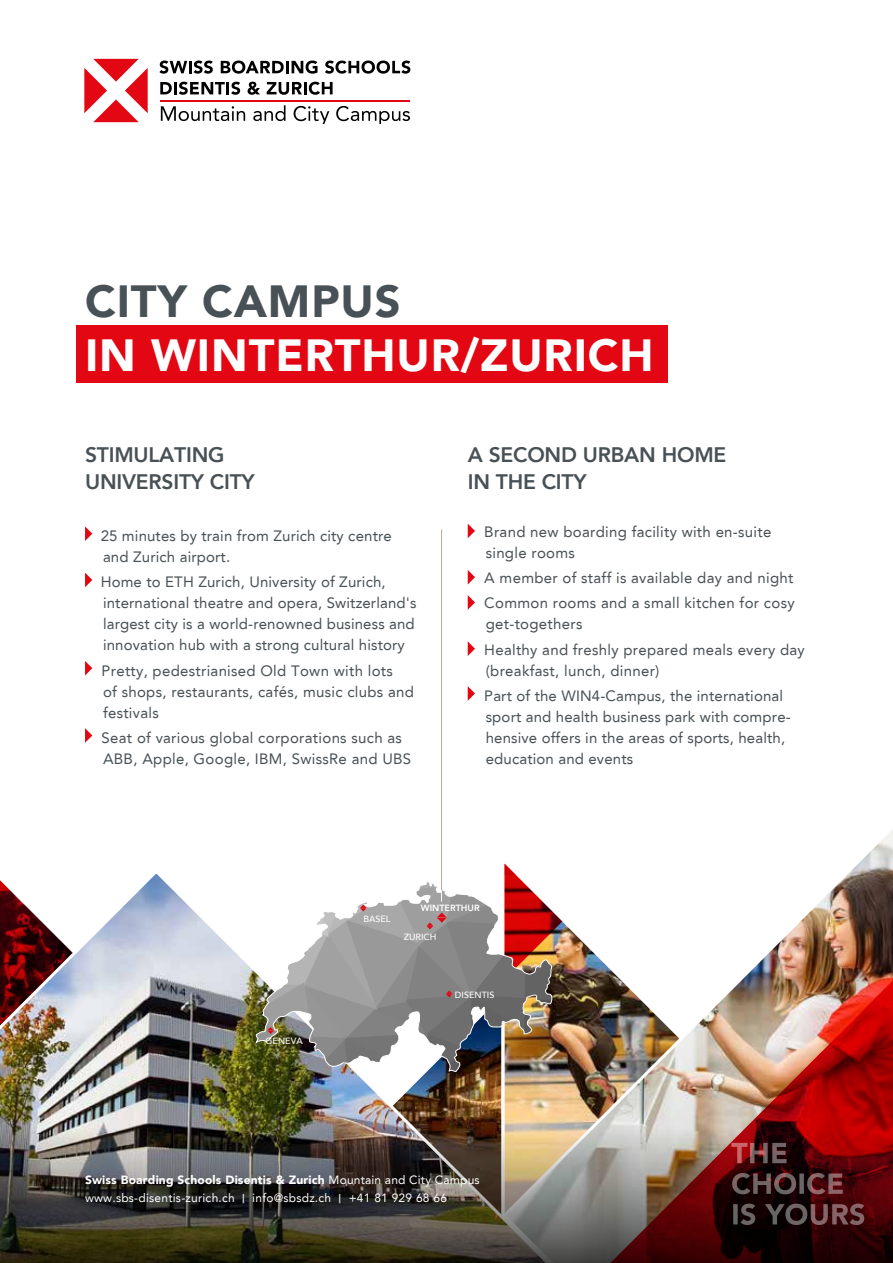
<style>
.page{position:relative;width:893px;height:1263px;background:#fff}
.page>*{position:absolute;margin:0;border:0;box-sizing:border-box;transform-origin:0 0}
.t1{font:45px "KSD Avenir Black";letter-spacing:.02em;color:#fff}
.t2{font:45px "KSD Avenir Black";letter-spacing:.02em;color:#485156}
.t3{font:21px/27px "KSD Avenir Heavy";letter-spacing:-.01em;color:#485156}
.t4{font:15px/21px "KSD Avenir Roman";letter-spacing:.02em;color:#485156}
.t5{font:12px "KSD Avenir Black";letter-spacing:.015em;color:#fff}
.t6{font:12px "KSD Avenir Roman";letter-spacing:.02em;color:#fff}
.t7{font:9px "KSD Avenir Medium";color:#fff}
.t8{font:9px "KSD Avenir Heavy";color:#fff}
.s1{font-family:"KSD Avenir Roman"}
.s2{font-family:"KSD Avenir Medium"}
</style>
<div class="page">
<img style="left:0;top:874px;width:256px;height:254px">
<img style="left:562px;top:830px;width:331px;height:298px">
<img style="left:595px;top:978px;width:298px;height:150px">
<img style="left:0;top:1128px;width:893px;height:135px">
<svg style="left:733px;top:1203px;width:131px;height:22px;background:#432c2e"></svg>
<svg style="left:732px;top:1173px;width:111px;height:21px;background:#4d3032"></svg>
<svg style="left:731px;top:1143px;width:56px;height:20px"></svg>
<div style="left:77px;top:325px;width:591px;height:58px;background:#e30613"></div>
<svg style="left:85px;top:526px;width:7px;height:15px"></svg>
<svg style="left:85px;top:573px;width:7px;height:14px"></svg>
<svg style="left:85px;top:661px;width:7px;height:14px"></svg>
<svg style="left:85px;top:728px;width:7px;height:15px"></svg>
<svg style="left:468px;top:524px;width:7px;height:14px"></svg>
<svg style="left:468px;top:570px;width:7px;height:14px"></svg>
<svg style="left:468px;top:595px;width:7px;height:15px"></svg>
<svg style="left:468px;top:641px;width:7px;height:15px"></svg>
<svg style="left:468px;top:686px;width:7px;height:15px"></svg>
<svg style="left:93px;top:58px;width:46px;height:65px"></svg>
<svg style="left:84px;top:59px;width:64px;height:63px"></svg>
<svg style="left:159px;top:61px;width:54px;height:13px"></svg>
<svg style="left:221px;top:61px;width:97px;height:13px"></svg>
<svg style="left:325px;top:61px;width:85px;height:13px"></svg>
<svg style="left:160px;top:82px;width:80px;height:13px"></svg>
<svg style="left:248px;top:82px;width:12px;height:13px"></svg>
<svg style="left:267px;top:82px;width:66px;height:13px"></svg>
<svg style="left:161px;top:106px;width:84px;height:15px"></svg>
<svg style="left:253px;top:105px;width:32px;height:16px"></svg>
<svg style="left:294px;top:106px;width:35px;height:18px"></svg>
<svg style="left:336px;top:106px;width:74px;height:18px"></svg>
<hr style="left:160px;top:101px;width:250px;height:1px;background:#e30613">
<hr style="left:441px;top:529px;width:1px;height:372px;background:#c2a891">
<img style="left:256px;top:863px;width:306px;height:356px">
<h1 class="t2" style="left:85px;top:274px;width:317px">CITY CAMPUS</h1>
<h1 class="t1" style="left:85px;top:328px;width:570px">IN WINTERTHUR/ZURICH</h1>
<h2 class="t3" style="left:85px;top:441px;width:171px">STIMULATING<br>UNIVERSITY CITY</h2>
<p class="t4" style="left:101px;top:525px;width:293px">25 minutes by train from Zurich city centre and Zurich airport.</p>
<p class="t4" style="left:101px;top:572px;width:317px">Home to ETH Zurich, University of Zurich, international theatre and opera, Switzerland's largest city is a world-renowned business and innovation hub with a strong cultural history</p>
<p class="t4" style="left:102px;top:660px;width:314px">Pretty, pedestrianised Old Town with lots<br>of shops, restaurants, cafés, music clubs and festivals</p>
<p class="t4" style="left:102px;top:727px;width:311px">Seat of various global corporations such as<br>ABB, Apple, Google, IBM, SwissRe and UBS</p>
<h2 class="t3" style="left:468px;top:441px;width:260px">A SECOND URBAN HOME<br>IN THE CITY</h2>
<p class="t4" style="left:484px;top:521px;width:289px">Brand new boarding facility with en-suite single rooms</p>
<p class="t4" style="left:484px;top:565px;width:312px;line-height:25.2px">A member of staff is available day and night<br>Common rooms and a small kitchen for cosy</p>
<p class="t4" style="left:484px;top:611px;width:322px;line-height:25.2px">get-togethers<br>Healthy and freshly prepared meals every day</p>
<p class="t4" style="left:484px;top:658px;width:300px;line-height:25.2px">(breakfast, lunch, dinner)<br>Part of the WIN4-Campus, the international</p>
<p class="t4" style="left:486px;top:706px;width:307px">sport and health business park with compre&shy;hensive offers in the areas of sports, health, education and events</p>
<p class="t7" style="left:266px;top:1035px;width:39px">GENEVA</p>
<p class="t7" style="left:363px;top:913px;width:29px">BASEL</p>
<p class="t8" style="left:421px;top:902px;width:60px">WINTERTHUR</p>
<p class="t7" style="left:404px;top:931px;width:34px">ZURICH</p>
<p class="t7" style="left:455px;top:989px;width:41px">DISENTIS</p>
<p class="t5" style="left:85px;top:1172px;width:396px">Swiss Boarding Schools Disentis &amp; Zurich <span class="s1">Mountain and City Campus</span></p>
<p class="t6" style="left:85px;top:1191px;width:363px">www.sbs-disentis-zurich.ch <span class="s2">|</span> info@sbsdz.ch <span class="s2">|</span> +41 81 929 68 66</p>
</div>
